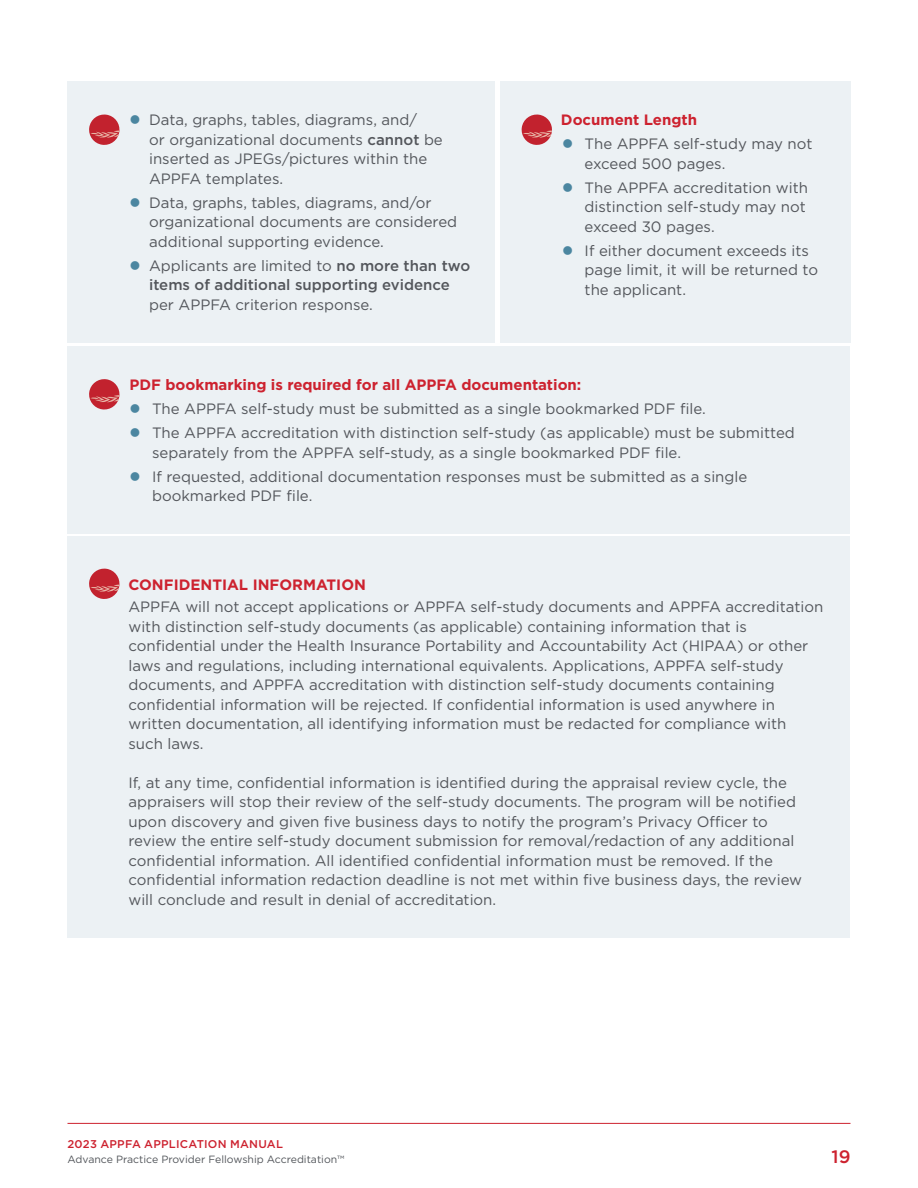
<style>
.page{position:relative;width:918px;height:1188px;background:#fff}
.page>*{position:absolute;margin:0;border:0;box-sizing:border-box;transform-origin:0 0}
.t1{font:500 18px "Gotham";color:#cd222f}
.t2{font:15px/19.5px "Gotham";color:#53565b}
.t3{font:700 15px "Gotham";color:#cd222f}
.t4{font:500 15px/19.5px "Gotham";color:#53565b;text-align:center}
.t5{font:500 11.25px "Gotham";letter-spacing:.02em;color:#cd222f}
.t6{font:10.5px "Gotham";color:#53565b}
.s1{color:#4b86a0}
.s2{font-weight:500}
.s3{font-weight:400}
</style>
<div class="page">
<div style="left:68px;top:81px;width:427px;height:261px;background:#ecf1f4"></div>
<svg style="left:89px;top:115px;width:30px;height:30px"></svg>
<div style="left:500px;top:81px;width:350px;height:261px;background:#ecf1f4"></div>
<div style="left:68px;top:346px;width:782px;height:187px;background:#ecf1f4"></div>
<div style="left:68px;top:536px;width:782px;height:401px;background:#ecf1f4"></div>
<svg style="left:89px;top:569px;width:30px;height:30px"></svg>
<hr style="left:68px;top:1123px;width:782px;height:1px;background:#cd222f">
<svg style="left:522px;top:115px;width:30px;height:30px"></svg>
<svg style="left:89px;top:379px;width:31px;height:31px"></svg>
<p class="t2" style="left:149px;top:110px;width:295px;text-indent:-20px"><span class="s1">●</span> Data, graphs, tables, diagrams, and/<br>or organizational documents <span class="s2">cannot</span> be inserted as JPEGs/pictures within the APPFA templates.</p>
<p class="t2" style="left:149px;top:193px;width:310px;text-indent:-20px"><span class="s1">●</span> Data, graphs, tables, diagrams, and/or organizational documents are considered additional supporting evidence.</p>
<p class="t4" style="left:130px;top:256px;width:342px"><span class="s1">●</span> <span class="s3">Applicants are limited to</span> no more than two items of additional supporting evidence</p>
<p class="t2" style="left:149px;top:295px;width:225px">per APPFA criterion response.</p>
<p class="t3" style="left:561px;top:110px;width:138px">Document Length</p>
<p class="t2" style="left:585px;top:134px;width:229px;text-indent:-22px"><span class="s1">●</span> The APPFA self-study may not exceed 500 pages.</p>
<p class="t2" style="left:585px;top:178px;width:225px;text-indent:-22px"><span class="s1">●</span> The APPFA accreditation with distinction self-study may not exceed 30 pages.</p>
<p class="t2" style="left:585px;top:241px;width:235px;text-indent:-22px"><span class="s1">●</span> If either document exceeds its page limit, it will be returned to the applicant.</p>
<p class="t3" style="left:130px;top:375px;width:453px">PDF bookmarking is required for all APPFA documentation:</p>
<p class="t2" style="left:130px;top:399px;width:578px"><span class="s1">●</span> The APPFA self-study must be submitted as a single bookmarked PDF file.</p>
<p class="t2" style="left:152px;top:423px;width:644px;text-indent:-22px"><span class="s1">●</span> The APPFA accreditation with distinction self-study (as applicable) must be submitted separately from the APPFA self-study, as a single bookmarked PDF file.</p>
<p class="t2" style="left:152px;top:466px;width:597px;text-indent:-22px"><span class="s1">●</span> If requested, additional documentation responses must be submitted as a single bookmarked PDF file.</p>
<p class="t3" style="left:128px;top:575px;width:239px">CONFIDENTIAL INFORMATION</p>
<p class="t2" style="left:128px;top:597px;width:696px">APPFA will not accept applications or APPFA self-study documents and APPFA accreditation with distinction self-study documents (as applicable) containing information that is confidential under the Health Insurance Portability and Accountability Act (HIPAA) or other laws and regulations, including international equivalents. Applications, APPFA self-study documents, and APPFA accreditation with distinction self-study documents containing confidential information will be rejected. If confidential information is used anywhere in written documentation, all identifying information must be redacted for compliance with such laws.</p>
<p class="t2" style="left:128px;top:773px;width:675px">If, at any time, confidential information is identified during the appraisal review cycle, the appraisers will stop their review of the self-study documents. The program will be notified upon discovery and given five business days to notify the program’s Privacy Officer to review the entire self-study document submission for removal/redaction of any additional confidential information. All identified confidential information must be removed. If the confidential information redaction deadline is not met within five business days, the review will conclude and result in denial of accreditation.</p>
<p class="t5" style="left:68px;top:1137px;width:217px">2023 APPFA APPLICATION MANUAL</p>
<p class="t6" style="left:68px;top:1152px;width:279px">Advance Practice Provider Fellowship Accreditation™</p>
<p class="t1" style="left:831px;top:1145px;width:21px">19</p>
</div>
